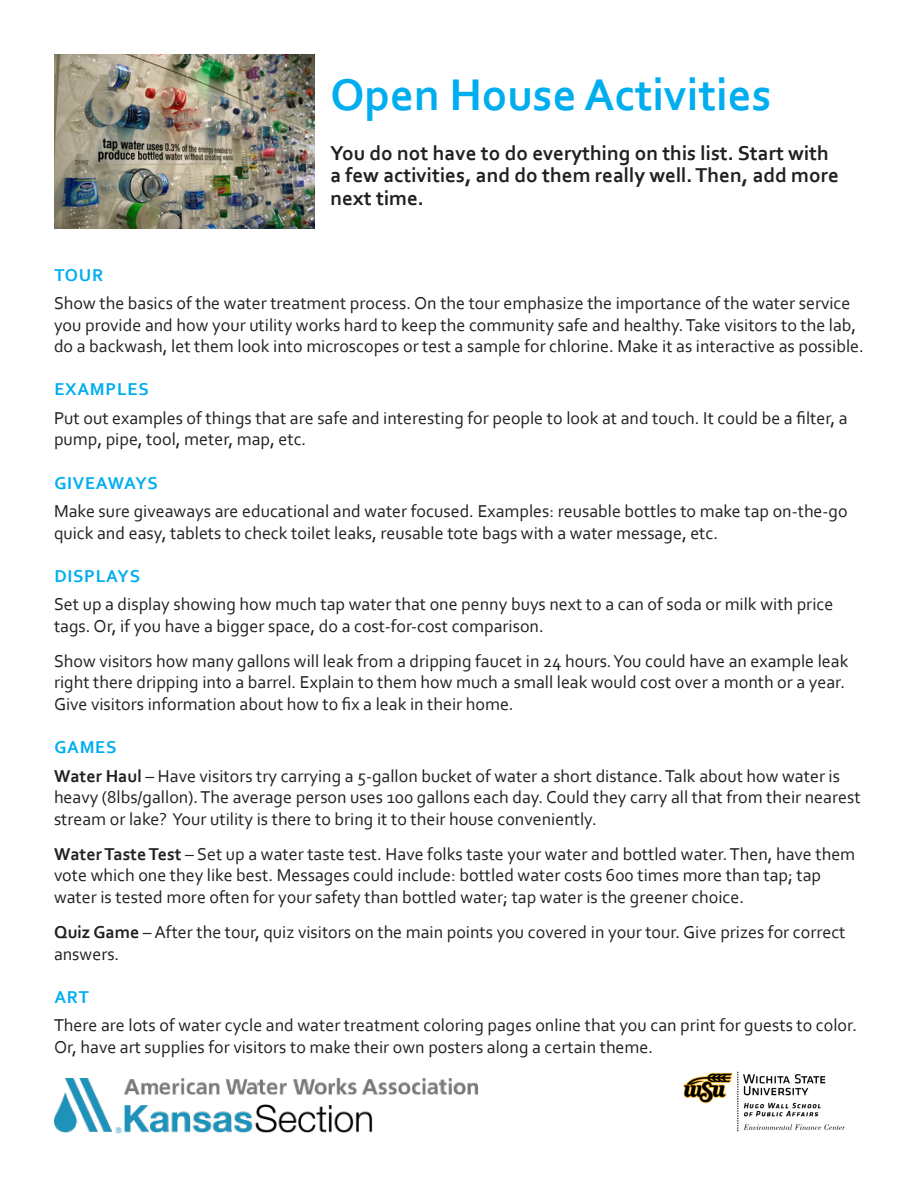
<style>
.page{position:relative;width:918px;height:1188px;background:#fff}
.page>*{position:absolute;margin:0;border:0;box-sizing:border-box;transform-origin:0 0}
.t1{font:700 46.5px "Corbel";color:#00aeef}
.t2{font:700 21px/22.5px "Corbel";color:#231f20}
.t3{font:18px/21.6px "Corbel";color:#231f20}
.t4{font:700 18px "Corbel";letter-spacing:.04em;color:#00aeef}
.s1{font-weight:700}
</style>
<div class="page">
<img style="left:54px;top:1078px;width:424px;height:55px">
<img style="left:683px;top:1071px;width:162px;height:61px">
<img style="left:54px;top:54px;width:261px;height:174px">
<p class="t1" style="left:330px;top:65px;width:443px">Open House Activities</p>
<p class="t2" style="left:330px;top:141px;width:510px">You do not have to do everything on this list. Start with a few activities, and do them really well. Then, add more next time.</p>
<p class="t4" style="left:54px;top:264px;width:51px">TOUR</p>
<p class="t3" style="left:54px;top:292px;width:811px">Show the basics of the water treatment process. On the tour emphasize the importance of the water service you provide and how your utility works hard to keep the community safe and healthy. Take visitors to the lab, do a backwash, let them look into microscopes or test a sample for chlorine. Make it as interactive as possible.</p>
<p class="t4" style="left:54px;top:378px;width:96px">EXAMPLES</p>
<p class="t3" style="left:54px;top:407px;width:795px">Put out examples of things that are safe and interesting for people to look at and touch. It could be a filter, a pump, pipe, tool, meter, map, etc.</p>
<p class="t4" style="left:54px;top:471px;width:105px">GIVEAWAYS</p>
<p class="t3" style="left:54px;top:500px;width:795px">Make sure giveaways are educational and water focused. Examples: reusable bottles to make tap on-the-go quick and easy, tablets to check toilet leaks, reusable tote bags with a water message, etc.</p>
<p class="t4" style="left:54px;top:565px;width:87px">DISPLAYS</p>
<p class="t3" style="left:54px;top:593px;width:781px">Set up a display showing how much tap water that one penny buys next to a can of soda or milk with price tags. Or, if you have a bigger space, do a cost-for-cost comparison.</p>
<p class="t3" style="left:54px;top:650px;width:796px">Show visitors how many gallons will leak from a dripping faucet in 24 hours. You could have an example leak right there dripping into a barrel. Explain to them how much a small leak would cost over a month or a year.<br>Give visitors information about how to fix a leak in their home.</p>
<p class="t4" style="left:54px;top:736px;width:64px">GAMES</p>
<p class="t3" style="left:54px;top:764px;width:808px"><span class="s1">Water Haul</span> – Have visitors try carrying a 5-gallon bucket of water a short distance. Talk about how water is heavy (8lbs/gallon). The average person uses 100 gallons each day. Could they carry all that from their nearest stream or lake? Your utility is there to bring it to their house conveniently.</p>
<p class="t3" style="left:54px;top:843px;width:803px"><span class="s1">Water Taste Test</span> – Set up a water taste test. Have folks taste your water and bottled water. Then, have them vote which one they like best. Messages could include: bottled water costs 600 times more than tap; tap water is tested more often for your safety than bottled water; tap water is the greener choice.</p>
<p class="t3" style="left:54px;top:921px;width:793px"><span class="s1">Quiz Game</span> – After the tour, quiz visitors on the main points you covered in your tour. Give prizes for correct answers.</p>
<p class="t4" style="left:54px;top:986px;width:36px">ART</p>
<p class="t3" style="left:54px;top:1014px;width:805px">There are lots of water cycle and water treatment coloring pages online that you can print for guests to color.<br>Or, have art supplies for visitors to make their own posters along a certain theme.</p>
</div>
